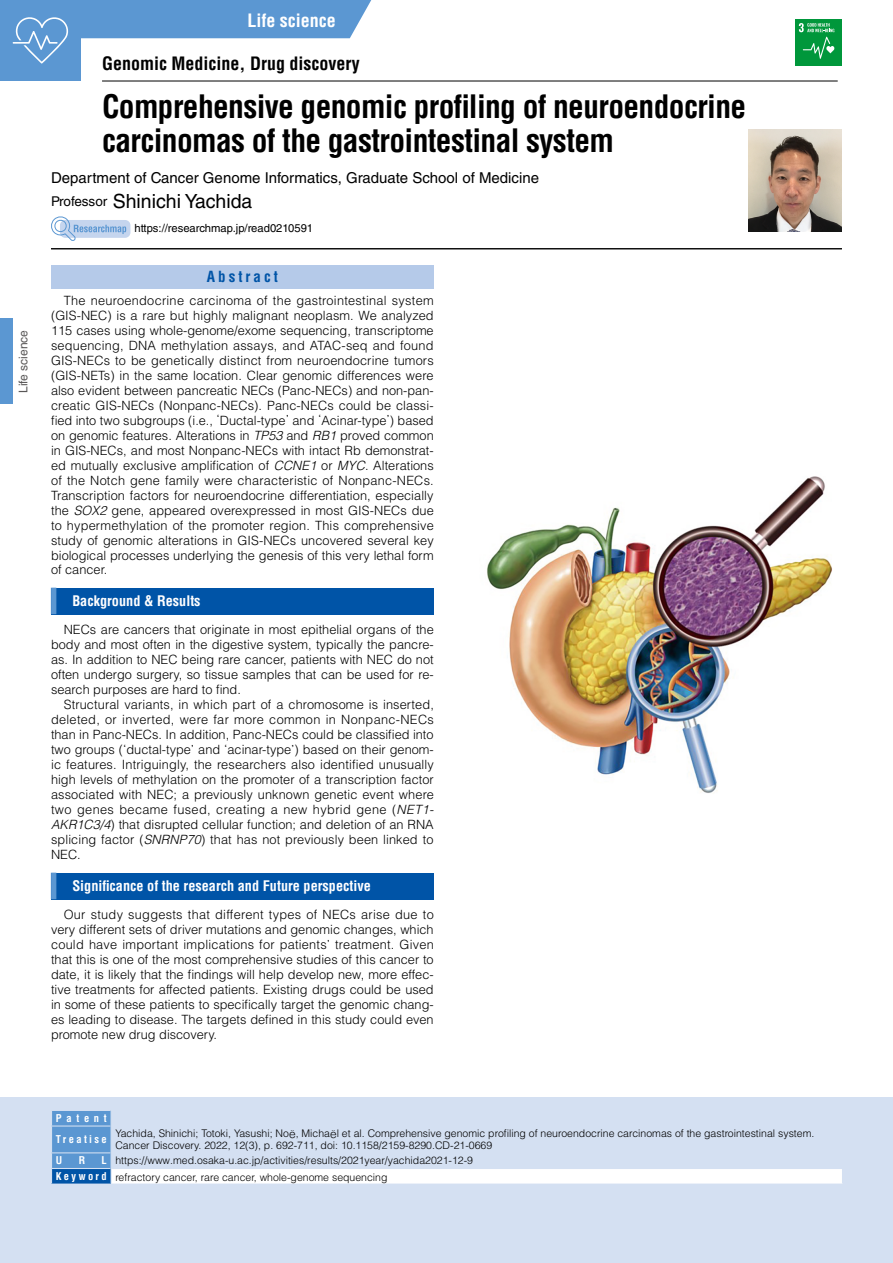
<style>
.page{position:relative;width:893px;height:1263px;background:#fff}
.page>*{position:absolute;margin:0;border:0;box-sizing:border-box;transform-origin:0 0}
.t1{font:700 condensed 31.5px/34.5px "Helvetica LT Std";letter-spacing:-.02em;color:#000}
.t2{font:19.5px "Helvetica LT Std";color:#000}
.t3{font:700 condensed 18px "Helvetica LT Std";color:#000}
.t4{font:700 condensed 18px "Helvetica LT Std";color:#fff}
.t5{font:15px "Helvetica LT Std";color:#000}
.t6{font:700 condensed 15px "Helvetica LT Std";letter-spacing:.2em;color:#0054a7}
.t7{font:700 condensed 14.25px "Helvetica LT Std";color:#fff}
.t8{font:300 12.75px/15px "Helvetica LT Std";color:#000;text-align:justify}
.t9{font:12px "Helvetica LT Std";color:#595757}
.t10{font:11.25px "Helvetica LT Std";color:#000}
.t11{font:300 10.5px/11.2px "Helvetica LT Std";color:#000}
.t12{font:700 condensed 10.5px/21.3px "Helvetica LT Std";letter-spacing:.23em;color:#fff}
.s1{font-size:13.5px}
.s2{font-family:"Gothic MB101 Pr 6"}
.s3{font-style:italic}
.s4{font-family:"Gothic MB101 Pr 6 De";font-stretch:normal;font-size:26.55px;color:#5b97d2}
.s5{font-weight:700;font-stretch:condensed;color:#fff}
</style>
<div class="page">
<hr style="left:51px;top:248px;width:791px;height:1px;background:#000">
<div style="left:51px;top:265px;width:383px;height:24px;background:#b5cae9"></div>
<div style="left:51px;top:588px;width:383px;height:26px;background:#0054a7"></div>
<div style="left:51px;top:873px;width:383px;height:26px;background:#0054a7"></div>
<div style="left:795px;top:19px;width:47px;height:47px;background:#00973b"></div>
<svg style="left:799px;top:23px;width:35px;height:36px"></svg>
<div style="left:60px;top:220px;width:70px;height:18px;background:#c5d5ee;border-radius:5px"></div>
<svg style="left:51px;top:216px;width:75px;height:25px"></svg>
<img style="left:487px;top:476px;width:345px;height:317px">
<div style="left:0;top:1097px;width:893px;height:166px;background:#d4e0f2"></div>
<div style="left:111px;top:1168px;width:731px;height:16px;background:#fff"></div>
<hr style="left:111px;top:1168px;width:732px;height:1px;background:#d4e0f2">
<svg style="left:51px;top:1110px;width:61px;height:73px;background:#5591cd"></svg>
<hr style="left:111px;top:1183px;width:732px;height:1px;background:#d4e0f2">
<img style="left:748px;top:130px;width:94px;height:102px">
<div style="left:0;top:0;width:81px;height:81px;background:#5b97d2"></div>
<hr style="left:892px;top:0;width:1px;height:81px;background:#5b97d2">
<div style="left:81px;top:0;width:291px;height:38px;background:#5b97d2"></div>
<svg style="left:13px;top:17px;width:56px;height:47px"></svg>
<hr style="left:102px;top:81px;width:736px;height:1px;background:#000">
<div style="left:0;top:319px;width:13px;height:85px;background:#5b97d2"></div>
<p class="t9" style="left:16px;top:393px;width:64px;rotate:-90deg">Life science</p>
<h3 class="t4" style="left:247px;top:9px;width:90px">Life science</h3>
<h3 class="t3" style="left:102px;top:52px;width:259px">Genomic Medicine, Drug discovery</h3>
<h1 class="t1" style="left:102px;top:89px;width:646px">Comprehensive genomic profiling of neuroendocrine carcinomas of the gastrointestinal system</h1>
<p class="t5" style="left:51px;top:169px;width:490px">Department of Cancer Genome Informatics, Graduate School of Medicine</p>
<p class="t10" style="left:135px;top:222px;width:180px">https://researchmap.jp/read0210591</p>
<h2 class="t2" style="left:51px;top:189px;width:203px"><span class="s1">Professor</span> Shinichi Yachida</h2>
<p class="t6" style="left:207px;top:267px;width:72px">Abstract</p>
<p class="t8" style="left:51px;top:292px;width:384px;text-indent:13px">The neuroendocrine carcinoma of the gastrointestinal system (GIS-NEC) is a rare but highly malignant neoplasm. We analyzed 115 cases using whole-genome/exome sequencing, transcriptome sequencing, DNA methylation assays, and ATAC-seq and found GIS-NECs to be genetically distinct from neuroendocrine tumors (GIS-NETs) in the same location. Clear genomic differences were also evident between pancreatic NECs (Panc-NECs) and non-pan&shy;creatic GIS-NECs (Nonpanc-NECs). Panc-NECs could be classi&shy;fied into two subgroups (i.e., <span class="s2">‘</span>Ductal-type<span class="s2">’</span> and <span class="s2">‘</span>Acinar-type<span class="s2">’</span>) based on genomic features. Alterations in <span class="s3">TP53</span> and <span class="s3">RB1</span> proved common in GIS-NECs, and most Nonpanc-NECs with intact Rb demonstrat&shy;ed mutually exclusive amplification of <span class="s3">CCNE1</span> or <span class="s3">MYC</span>. Alterations of the Notch gene family were characteristic of Nonpanc-NECs.<br>Transcription factors for neuroendocrine differentiation, especially the <span class="s3">SOX2</span> gene, appeared overexpressed in most GIS-NECs due to hypermethylation of the promoter region. This comprehensive study of genomic alterations in GIS-NECs uncovered several key biological processes underlying the genesis of this very lethal form of cancer.</p>
<p class="t7" style="left:51px;top:592px;width:151px"><span class="s4">▍</span> Background &amp; Results</p>
<p class="t8" style="left:51px;top:622px;width:384px;text-indent:13px">NECs are cancers that originate in most epithelial organs of the body and most often in the digestive system, typically the pancre&shy;as. In addition to NEC being rare cancer, patients with NEC do not often undergo surgery, so tissue samples that can be used for re&shy;search purposes are hard to find.</p>
<p class="t8" style="left:51px;top:697px;width:384px;text-indent:13px">Structural variants, in which part of a chromosome is inserted, deleted, or inverted, were far more common in Nonpanc-NECs than in Panc-NECs. In addition, Panc-NECs could be classified into two groups (<span class="s2">‘</span>ductal-type<span class="s2">’</span> and <span class="s2">‘</span>acinar-type<span class="s2">’</span>) based on their genom&shy;ic features. Intriguingly, the researchers also identified unusually high levels of methylation on the promoter of a transcription factor associated with NEC; a previously unknown genetic event where two genes became fused, creating a new hybrid gene (<span class="s3">NET1- AKR1C3/4</span>) that disrupted cellular function; and deletion of an RNA splicing factor (<span class="s3">SNRNP70</span>) that has not previously been linked to NEC.</p>
<p class="t7" style="left:51px;top:877px;width:321px"><span class="s4">▍</span> Significance of the research and Future perspective</p>
<p class="t8" style="left:51px;top:907px;width:384px;text-indent:13px">Our study suggests that different types of NECs arise due to very different sets of driver mutations and genomic changes, which could have important implications for patients<span class="s2">’</span> treatment. Given that this is one of the most comprehensive studies of this cancer to date, it is likely that the findings will help develop new, more effec&shy;tive treatments for affected patients. Existing drugs could be used in some of these patients to specifically target the genomic chang&shy;es leading to disease. The targets defined in this study could even promote new drug discovery.</p>
<p class="t12" style="left:56px;top:1107px;width:53px">Patent<br>Treatise</p>
<p class="t11" style="left:115px;top:1128px;width:700px">Yachida, Shinichi; Totoki, Yasushi; No<span class="s2">ë</span>, Micha<span class="s2">ë</span>l et al. Comprehensive genomic profiling of neuroendocrine carcinomas of the gastrointestinal system.<br>Cancer Discovery. 2022, 12(3), p. 692-711, doi: 10.1158/2159-8290.CD-21-0669</p>
<p class="t12" style="left:56px;top:1149px;width:8px">U</p>
<p class="t12" style="left:79px;top:1149px;width:8px">R</p>
<p class="t11" style="left:56px;top:1152px;width:419px;line-height:16.5px;text-indent:46px"><span class="s5">L</span> https://www.med.osaka-u.ac.jp/activities/results/2021year/yachida2021-12-9<br><span class="s5">K e y w o r d</span> refractory cancer, rare cancer, whole-genome sequencing</p>
</div>
